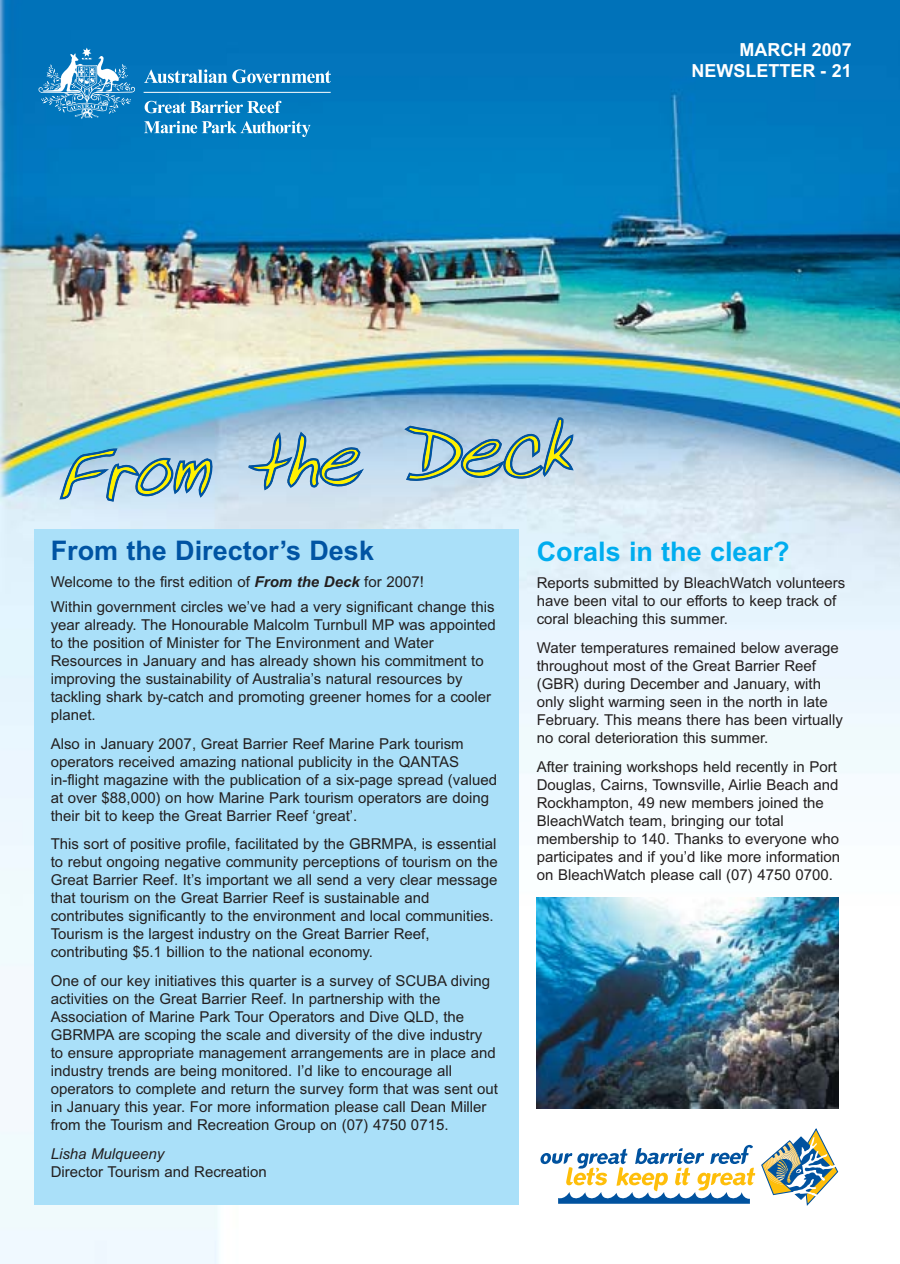
<style>
.page{position:relative;width:900px;height:1264px;background:#fff}
.page>*{position:absolute;margin:0;border:0;box-sizing:border-box;transform-origin:0 0}
.t1{font:700 27px "Arial";color:#0054a3}
.t2{font:700 27px "Arial";color:#00adef}
.t3{font:700 18px/21.6px "Arial";color:#fff;text-align:right}
.t4{font:15px/18px "Arial";color:#231f1f}
.t5{font:italic 15px "Arial";color:#231f1f}
.s1{font-weight:700;font-style:italic}
</style>
<div class="page">
<img style="left:0;top:0;width:900px;height:1263px">
<p class="t3" style="left:691px;top:41px;width:162px">MARCH 2007<br>NEWSLETTER - 21</p>
<h1 class="t1" style="left:51px;top:541px;width:325px">From the Director’s Desk</h1>
<p class="t4" style="left:51px;top:571px;width:445px;line-height:24.8px">Welcome to the first edition of <span class="s1">From the Deck</span> for 2007!<br>Within government circles we’ve had a very significant change this</p>
<p class="t4" style="left:51px;top:617px;width:447px">year already. The Honourable Malcolm Turnbull MP was appointed to the position of Minister for The Environment and Water Resources in January and has already shown his commitment to improving the sustainability of Australia’s natural resources by tackling shark by-catch and promoting greener homes for a cooler planet.</p>
<p class="t4" style="left:51px;top:735px;width:448px">Also in January 2007, Great Barrier Reef Marine Park tourism operators received amazing national publicity in the QANTAS in-flight magazine with the publication of a six-page spread (valued at over $88,000) on how Marine Park tourism operators are doing their bit to keep the Great Barrier Reef ‘great’.</p>
<p class="t4" style="left:51px;top:836px;width:449px">This sort of positive profile, facilitated by the GBRMPA, is essential to rebut ongoing negative community perceptions of tourism on the Great Barrier Reef. It’s important we all send a very clear message that tourism on the Great Barrier Reef is sustainable and contributes significantly to the environment and local communities.<br>Tourism is the largest industry on the Great Barrier Reef, contributing $5.1 billion to the national economy.</p>
<p class="t4" style="left:51px;top:973px;width:449px">One of our key initiatives this quarter is a survey of SCUBA diving activities on the Great Barrier Reef. In partnership with the Association of Marine Park Tour Operators and Dive QLD, the GBRMPA are scoping the scale and diversity of the dive industry to ensure appropriate management arrangements are in place and industry trends are being monitored. I’d like to encourage all operators to complete and return the survey form that was sent out in January this year. For more information please call Dean Miller from the Tourism and Recreation Group on (07) 4750 0715.</p>
<p class="t5" style="left:51px;top:1147px;width:115px">Lisha Mulqueeny</p>
<p class="t4" style="left:51px;top:1163px;width:218px">Director Tourism and Recreation</p>
<h1 class="t2" style="left:537px;top:541px;width:254px">Corals in the clear?</h1>
<p class="t4" style="left:537px;top:575px;width:310px">Reports submitted by BleachWatch volunteers have been vital to our efforts to keep track of coral bleaching this summer.</p>
<p class="t4" style="left:537px;top:640px;width:308px">Water temperatures remained below average throughout most of the Great Barrier Reef (GBR) during December and January, with only slight warming seen in the north in late February. This means there has been virtually no coral deterioration this summer.</p>
<p class="t4" style="left:537px;top:758px;width:305px">After training workshops held recently in Port Douglas, Cairns, Townsville, Airlie Beach and Rockhampton, 49 new members joined the BleachWatch team, bringing our total membership to 140. Thanks to everyone who participates and if you’d like more information on BleachWatch please call (07) 4750 0700.</p>
</div>
